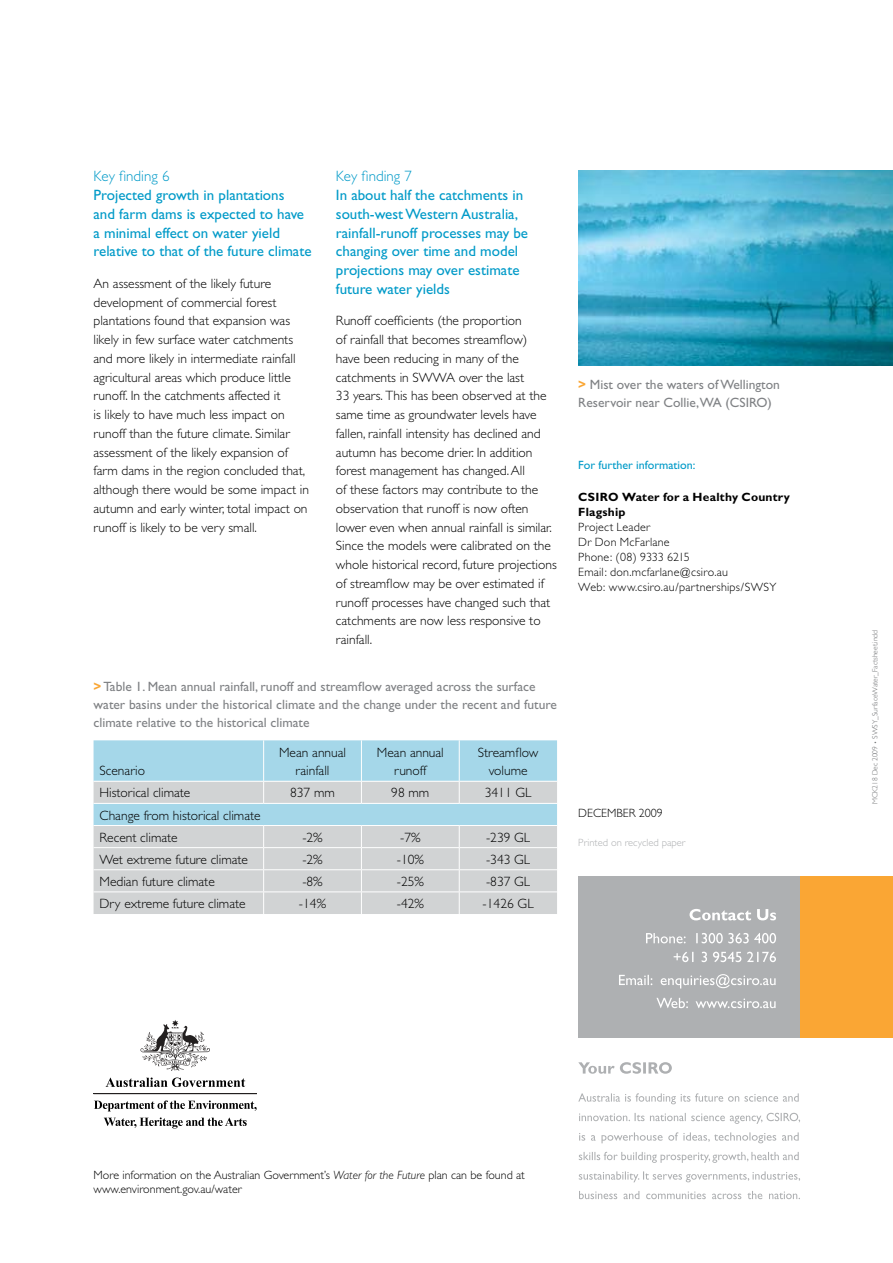
<style>
.page{position:relative;width:893px;height:1263px;background:#fff}
.page>*{position:absolute;margin:0;border:0;box-sizing:border-box;transform-origin:0 0}
.t1{font:15px/18.8px "Gill Sans";color:#009ac8}
.t2{font:300 15px "Gill Sans";color:#009ac8}
.t3{font:300 13.5px/18.8px "Gill Sans";color:#000;text-align:center}
.t4{font:13.5px/18px "Gill Sans";color:#808285}
.t5{font:300 12px/14.4px "Gill Sans";color:#000}
.t6{font:300 12px/15px "Gill Sans";letter-spacing:.02em;color:#000}
.t7{font:700 12px/15px "Gill Sans";letter-spacing:.02em;color:#000}
.t8{font:12px "Gill Sans";color:#009ac8}
.t9{font:300 10.5px "Gill Sans";color:#aeb0b2}
.t10{font:300 7.5px "Gill Sans";color:#6d6f71}
.s1{font-weight:700;color:#faa634}
.s2{font-size:6px}
.s3{font-style:italic}
</style>
<div class="page">
<svg style="left:578px;top:1062px;width:94px;height:12px"></svg>
<svg style="left:578px;top:1093px;width:221px;height:11px"></svg>
<svg style="left:579px;top:1113px;width:221px;height:11px"></svg>
<svg style="left:579px;top:1132px;width:220px;height:11px"></svg>
<svg style="left:579px;top:1151px;width:220px;height:12px"></svg>
<svg style="left:579px;top:1171px;width:221px;height:11px"></svg>
<svg style="left:579px;top:1191px;width:221px;height:8px"></svg>
<div style="left:799px;top:876px;width:94px;height:161px;background:#faa634"></div>
<div style="left:578px;top:876px;width:221px;height:161px;background:#aeb0b2"></div>
<svg style="left:689px;top:909px;width:87px;height:11px"></svg>
<svg style="left:646px;top:933px;width:130px;height:10px"></svg>
<svg style="left:674px;top:952px;width:102px;height:10px"></svg>
<svg style="left:619px;top:974px;width:157px;height:14px"></svg>
<svg style="left:656px;top:998px;width:120px;height:10px"></svg>
<img style="left:578px;top:170px;width:315px;height:196px">
<svg style="left:94px;top:740px;width:463px;height:174px"></svg>
<svg style="left:140px;top:1020px;width:70px;height:51px"></svg>
<hr style="left:94px;top:1093px;width:163px;height:1px;background:#221f1f">
<svg style="left:106px;top:1077px;width:139px;height:10px"></svg>
<svg style="left:94px;top:1100px;width:163px;height:11px"></svg>
<svg style="left:104px;top:1117px;width:143px;height:11px"></svg>
<p class="t2" style="left:94px;top:168px;width:78px">Key finding 6</p>
<p class="t1" style="left:94px;top:186px;width:220px">Projected growth in plantations<br>and farm dams is expected to have a minimal effect on water yield relative to that of the future climate</p>
<p class="t3" style="left:94px;top:274px;width:217px;text-align:left">An assessment of the likely future development of commercial forest plantations found that expansion was likely in few surface water catchments and more likely in intermediate rainfall agricultural areas which produce little runoff. In the catchments affected it<br>is likely to have much less impact on runoff than the future climate. Similar assessment of the likely expansion of farm dams in the region concluded that, although there would be some impact in autumn and early winter, total impact on runoff is likely to be very small.</p>
<p class="t2" style="left:336px;top:168px;width:78px">Key finding 7</p>
<p class="t1" style="left:336px;top:186px;width:194px">In about half the catchments in south-west Western Australia, rainfall-runoff processes may be changing over time and model projections may over estimate future water yields</p>
<p class="t3" style="left:336px;top:312px;width:222px;text-align:left">Runoff coefficients (the proportion<br>of rainfall that becomes streamflow)<br>have been reducing in many of the catchments in SWWA over the last<br>33 years. This has been observed at the same time as groundwater levels have fallen, rainfall intensity has declined and autumn has become drier. In addition forest management has changed. All<br>of these factors may contribute to the observation that runoff is now often lower even when annual rainfall is similar.<br>Since the models were calibrated on the whole historical record, future projections of streamflow may be over estimated if runoff processes have changed such that catchments are now less responsive to rainfall.</p>
<p class="t4" style="left:94px;top:677px;width:465px"><span class="s1">&gt;</span> Table 1. Mean annual rainfall, runoff and streamflow averaged across the surface water basins under the historical climate and the change under the recent and future climate relative to the historical climate</p>
<p class="t3" style="left:100px;top:761px;width:47px">Scenario</p>
<p class="t3" style="left:279px;top:743px;width:68px">Mean annual rainfall</p>
<p class="t3" style="left:377px;top:743px;width:68px">Mean annual runoff</p>
<p class="t3" style="left:478px;top:743px;width:62px">Streamflow volume</p>
<p class="t3" style="left:100px;top:784px;width:92px">Historical climate</p>
<p class="t3" style="left:290px;top:784px;width:46px">837 mm</p>
<p class="t3" style="left:391px;top:784px;width:40px">98 mm</p>
<p class="t3" style="left:485px;top:784px;width:48px">3411 GL</p>
<p class="t3" style="left:100px;top:804px;width:163px;line-height:22.2px;text-align:left">Change from historical climate<br>Recent climate</p>
<p class="t3" style="left:302px;top:828px;width:22px">-2%</p>
<p class="t3" style="left:400px;top:828px;width:22px">-7%</p>
<p class="t3" style="left:486px;top:828px;width:46px">-239 GL</p>
<p class="t3" style="left:100px;top:850px;width:150px">Wet extreme future climate</p>
<p class="t3" style="left:302px;top:850px;width:22px">-2%</p>
<p class="t3" style="left:397px;top:850px;width:29px">-10%</p>
<p class="t3" style="left:486px;top:850px;width:46px">-343 GL</p>
<p class="t3" style="left:100px;top:872px;width:117px">Median future climate</p>
<p class="t3" style="left:302px;top:872px;width:22px">-8%</p>
<p class="t3" style="left:397px;top:872px;width:29px">-25%</p>
<p class="t3" style="left:486px;top:872px;width:46px">-837 GL</p>
<p class="t3" style="left:100px;top:894px;width:148px">Dry extreme future climate</p>
<p class="t3" style="left:299px;top:894px;width:29px">-14%</p>
<p class="t3" style="left:397px;top:894px;width:29px">-42%</p>
<p class="t3" style="left:483px;top:894px;width:53px">-1426 GL</p>
<p class="t4" style="left:578px;top:375px;width:203px"><span class="s1">&gt;</span> Mist over the waters of Wellington<br>Reservoir near Collie,WA (CSIRO)</p>
<p class="t8" style="left:578px;top:458px;width:119px">For further information:</p>
<p class="t7" style="left:578px;top:489px;width:213px">CSIRO Water for a Healthy Country<br>Flagship</p>
<p class="t6" style="left:578px;top:519px;width:200px">Project Leader<br>Dr Don McFarlane<br>Phone: (08) 9333 6215<br>Email: don.mcfarlane@csiro.au<br>Web: www.csiro.au/partnerships/SWSY</p>
<p class="t5" style="left:578px;top:806px;width:86px">DECEMBER 2009</p>
<p class="t9" style="left:578px;top:836px;width:109px">Printed on recycled paper</p>
<p class="t10" style="left:871px;top:804px;width:175px;rotate:-90deg">MCK218 Dec 2009 <span class="s2">•</span> SWSY_SurfaceWater_Factsheet.indd</p>
<p class="t5" style="left:94px;top:1168px;width:433px">More information on the Australian Government’s <span class="s3">Water for the Future</span> plan can be found at www.environment.gov.au/water</p>
</div>
